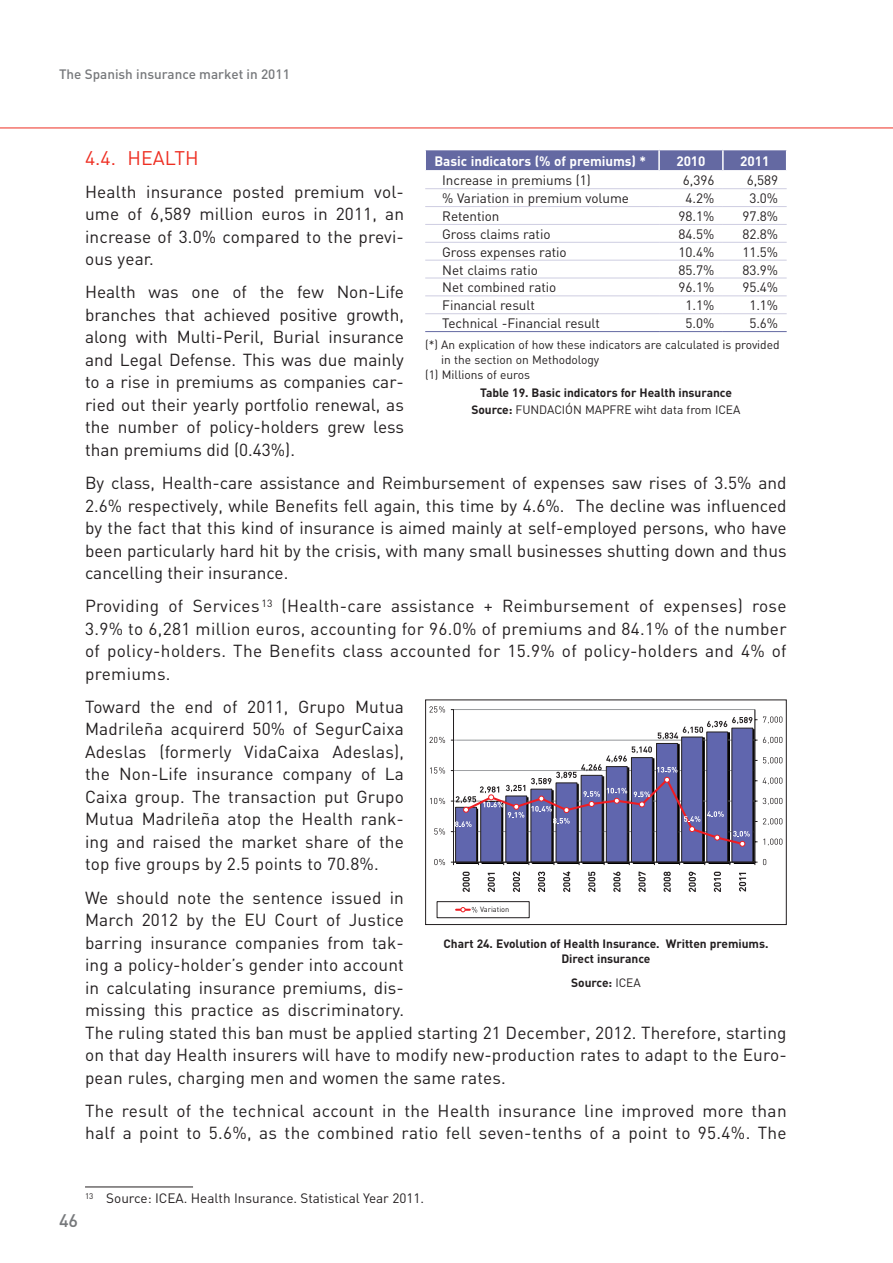
<style>
.page{position:relative;width:893px;height:1263px;background:#fff}
.page>*{position:absolute;margin:0;border:0;box-sizing:border-box;transform-origin:0 0}
.t1{font:19.5px "DIN";color:#ee2e22}
.t2{font:500 18px "DIN";color:#76787b}
.t3{font:17.25px/22.5px "DIN";letter-spacing:.01em;color:#231f20;text-align:justify}
.t4{font:13.5px "DIN";letter-spacing:-.005em;color:#231f20}
.t5{font:700 13.5px "DIN";letter-spacing:-.005em;color:#fff}
.t6{font:500 13.5px "DIN";color:#76787b}
.t7{font:700 12px/15px "DIN";letter-spacing:-.005em;color:#231f20;text-align:center}
.t8{font:12px "DIN";letter-spacing:-.005em;color:#231f20}
.t9{font:7.5px "DIN";color:#231f20}
.s1{font-weight:400}
</style>
<div class="page">
<hr style="left:0;top:128px;width:893px;height:1px;background:#ee2e22">
<hr style="left:85px;top:1186px;width:108px;height:1px;background:#231f20">
<div style="left:425px;top:699px;width:362px;height:226px;border:1px solid #231f20"></div>
<svg style="left:453px;top:709px;width:302px;height:1px"></svg>
<hr style="left:754px;top:710px;width:1px;height:152px;background:#231f20">
<hr style="left:453px;top:710px;width:1px;height:152px;background:#231f20">
<svg style="left:763px;top:859px;width:3px;height:6px"></svg>
<svg style="left:434px;top:859px;width:11px;height:6px"></svg>
<svg style="left:434px;top:828px;width:11px;height:7px"></svg>
<svg style="left:430px;top:798px;width:15px;height:6px"></svg>
<svg style="left:430px;top:767px;width:15px;height:6px"></svg>
<svg style="left:429px;top:737px;width:16px;height:6px"></svg>
<svg style="left:429px;top:706px;width:16px;height:6px"></svg>
<svg style="left:463px;top:872px;width:7px;height:20px"></svg>
<svg style="left:488px;top:873px;width:7px;height:19px"></svg>
<svg style="left:513px;top:872px;width:7px;height:20px"></svg>
<svg style="left:538px;top:871px;width:7px;height:21px"></svg>
<svg style="left:563px;top:871px;width:7px;height:21px"></svg>
<svg style="left:588px;top:872px;width:7px;height:20px"></svg>
<svg style="left:613px;top:872px;width:7px;height:20px"></svg>
<svg style="left:638px;top:871px;width:8px;height:21px"></svg>
<svg style="left:664px;top:871px;width:7px;height:21px"></svg>
<svg style="left:689px;top:871px;width:7px;height:21px"></svg>
<svg style="left:714px;top:872px;width:7px;height:20px"></svg>
<svg style="left:739px;top:873px;width:7px;height:18px"></svg>
<div style="left:437px;top:901px;width:93px;height:17px;border:1px solid #231f20"></div>
<svg style="left:456px;top:907px;width:21px;height:5px"></svg>
<svg style="left:763px;top:716px;width:19px;height:7px"></svg>
<svg style="left:763px;top:737px;width:19px;height:7px"></svg>
<svg style="left:763px;top:757px;width:19px;height:7px"></svg>
<svg style="left:763px;top:777px;width:19px;height:7px"></svg>
<svg style="left:763px;top:798px;width:19px;height:7px"></svg>
<svg style="left:763px;top:818px;width:19px;height:7px"></svg>
<svg style="left:763px;top:838px;width:19px;height:7px"></svg>
<svg style="left:451px;top:717px;width:306px;height:148px"></svg>
<div style="left:425px;top:150px;width:362px;height:20px;background:#6469a2"></div>
<hr style="left:425px;top:331px;width:234px;height:1px;background:#6469a2">
<hr style="left:659px;top:331px;width:64px;height:1px;background:#6469a2">
<hr style="left:723px;top:331px;width:64px;height:1px;background:#6469a2">
<hr style="left:425px;top:188px;width:234px;height:1px;background:#cecde1">
<hr style="left:659px;top:188px;width:64px;height:1px;background:#cecde1">
<hr style="left:723px;top:188px;width:64px;height:1px;background:#cecde1">
<hr style="left:425px;top:206px;width:234px;height:1px;background:#cecde1">
<hr style="left:659px;top:206px;width:64px;height:1px;background:#cecde1">
<hr style="left:723px;top:206px;width:64px;height:1px;background:#cecde1">
<hr style="left:425px;top:224px;width:234px;height:1px;background:#cecde1">
<hr style="left:659px;top:224px;width:64px;height:1px;background:#cecde1">
<hr style="left:723px;top:224px;width:64px;height:1px;background:#cecde1">
<hr style="left:425px;top:242px;width:234px;height:1px;background:#cecde1">
<hr style="left:659px;top:242px;width:64px;height:1px;background:#cecde1">
<hr style="left:723px;top:242px;width:64px;height:1px;background:#cecde1">
<hr style="left:425px;top:260px;width:234px;height:1px;background:#cecde1">
<hr style="left:659px;top:260px;width:64px;height:1px;background:#cecde1">
<hr style="left:723px;top:260px;width:64px;height:1px;background:#cecde1">
<hr style="left:425px;top:278px;width:234px;height:1px;background:#cecde1">
<hr style="left:659px;top:278px;width:64px;height:1px;background:#cecde1">
<hr style="left:723px;top:278px;width:64px;height:1px;background:#cecde1">
<hr style="left:425px;top:295px;width:234px;height:1px;background:#cecde1">
<hr style="left:659px;top:295px;width:64px;height:1px;background:#cecde1">
<hr style="left:723px;top:295px;width:64px;height:1px;background:#cecde1">
<hr style="left:425px;top:313px;width:234px;height:1px;background:#cecde1">
<hr style="left:659px;top:313px;width:64px;height:1px;background:#cecde1">
<hr style="left:723px;top:313px;width:64px;height:1px;background:#cecde1">
<p class="t6" style="left:59px;top:66px;width:232px">The Spanish insurance market in 2011</p>
<p class="t1" style="left:85px;top:145px;width:115px">4.4. HEALTH</p>
<p class="t3" style="left:85px;top:180px;width:320px">Health insurance posted premium vol&shy;ume of 6,589 million euros in 2011, an increase of 3.0% compared to the previ&shy;ous year.</p>
<p class="t3" style="left:85px;top:281px;width:320px">Health was one of the few Non-Life branches that achieved positive growth, along with Multi-Peril, Burial insurance and Legal Defense. This was due mainly to a rise in premiums as companies car&shy;ried out their yearly portfolio renewal, as the number of policy-holders grew less than premiums did (0.43%).</p>
<p class="t3" style="left:85px;top:471px;width:703px">By class, Health-care assistance and Reimbursement of expenses saw rises of 3.5% and 2.6% respectively, while Benefits fell again, this time by 4.6%. The decline was influenced by the fact that this kind of insurance is aimed mainly at self-employed persons, who have been particularly hard hit by the crisis, with many small businesses shutting down and thus cancelling their insurance.</p>
<p class="t3" style="left:85px;top:594px;width:703px">Providing of Services <sup>13</sup> (Health-care assistance + Reimbursement of expenses) rose 3.9% to 6,281 million euros, accounting for 96.0% of premiums and 84.1% of the number of policy-holders. The Benefits class accounted for 15.9% of policy-holders and 4% of premiums.</p>
<p class="t3" style="left:85px;top:695px;width:320px">Toward the end of 2011, Grupo Mutua Madrileña acquirerd 50% of SegurCaixa Adeslas (formerly VidaCaixa Adeslas), the Non-Life insurance company of La Caixa group. The transaction put Grupo Mutua Madrileña atop the Health rank&shy;ing and raised the market share of the top five groups by 2.5 points to 70.8%.</p>
<p class="t3" style="left:85px;top:886px;width:703px;text-align:left">We should note the sentence issued in<br>March 2012 by the EU Court of Justice<br>barring insurance companies from tak-<br>ing a policy-holder’s gender into account<br>in calculating insurance premiums, dis-<br>missing this practice as discriminatory.<br>The ruling stated this ban must be applied starting 21 December, 2012. Therefore, starting on that day Health insurers will have to modify new-production rates to adapt to the Euro&shy;pean rules, charging men and women the same rates.</p>
<p class="t3" style="left:85px;top:1099px;width:703px">The result of the technical account in the Health insurance line improved more than half a point to 5.6%, as the combined ratio fell seven-tenths of a point to 95.4%. The</p>
<p class="t5" style="left:434px;top:152px;width:213px">Basic indicators (% of premiums) *</p>
<p class="t5" style="left:676px;top:152px;width:31px">2010</p>
<p class="t5" style="left:740px;top:152px;width:31px">2011</p>
<p class="t4" style="left:442px;top:172px;width:150px">Increase in premiums (1)</p>
<p class="t4" style="left:683px;top:172px;width:33px">6,396</p>
<p class="t4" style="left:747px;top:172px;width:33px">6,589</p>
<p class="t4" style="left:442px;top:190px;width:188px">% Variation in premium volume</p>
<p class="t4" style="left:686px;top:190px;width:30px">4.2%</p>
<p class="t4" style="left:749px;top:190px;width:30px">3.0%</p>
<p class="t4" style="left:442px;top:208px;width:59px">Retention</p>
<p class="t4" style="left:679px;top:208px;width:37px">98.1%</p>
<p class="t4" style="left:742px;top:208px;width:37px">97.8%</p>
<p class="t4" style="left:442px;top:226px;width:110px">Gross claims ratio</p>
<p class="t4" style="left:679px;top:226px;width:37px">84.5%</p>
<p class="t4" style="left:742px;top:226px;width:37px">82.8%</p>
<p class="t4" style="left:442px;top:243px;width:126px">Gross expenses ratio</p>
<p class="t4" style="left:679px;top:243px;width:37px">10.4%</p>
<p class="t4" style="left:742px;top:243px;width:37px">11.5%</p>
<p class="t4" style="left:442px;top:261px;width:97px">Net claims ratio</p>
<p class="t4" style="left:679px;top:261px;width:37px">85.7%</p>
<p class="t4" style="left:742px;top:261px;width:37px">83.9%</p>
<p class="t4" style="left:442px;top:279px;width:116px">Net combined ratio</p>
<p class="t4" style="left:679px;top:279px;width:37px">96.1%</p>
<p class="t4" style="left:742px;top:279px;width:37px">95.4%</p>
<p class="t4" style="left:442px;top:297px;width:94px">Financial result</p>
<p class="t4" style="left:686px;top:297px;width:30px">1.1%</p>
<p class="t4" style="left:749px;top:297px;width:30px">1.1%</p>
<p class="t4" style="left:442px;top:315px;width:159px">Technical -Financial result</p>
<p class="t4" style="left:686px;top:315px;width:30px">5.0%</p>
<p class="t4" style="left:749px;top:315px;width:30px">5.6%</p>
<p class="t8" style="left:425px;top:338px;width:356px">(*) An explication of how these indicators are calculated is provided</p>
<p class="t8" style="left:441px;top:353px;width:160px">in the section on Methodology</p>
<p class="t8" style="left:425px;top:368px;width:106px">(1) Millions of euros</p>
<p class="t7" style="left:471px;top:383px;width:271px;line-height:17.1px">Table 19. Basic indicators for Health insurance<br>Source: <span class="s1">FUNDACIÓN MAPFRE wiht data from ICEA</span></p>
<p class="t9" style="left:480px;top:905px;width:31px">Variation</p>
<p class="t7" style="left:443px;top:936px;width:326px">Chart 24. Evolution of Health Insurance. Written premiums.<br>Direct insurance</p>
<p class="t7" style="left:571px;top:974px;width:71px">Source: <span class="s1">ICEA</span></p>
<p class="t2" style="left:59px;top:1209px;width:21px">46</p>
<p class="t4" style="left:85px;top:1190px;width:341px"><sup>13</sup> Source: ICEA. Health Insurance. Statistical Year 2011.</p>
</div>
